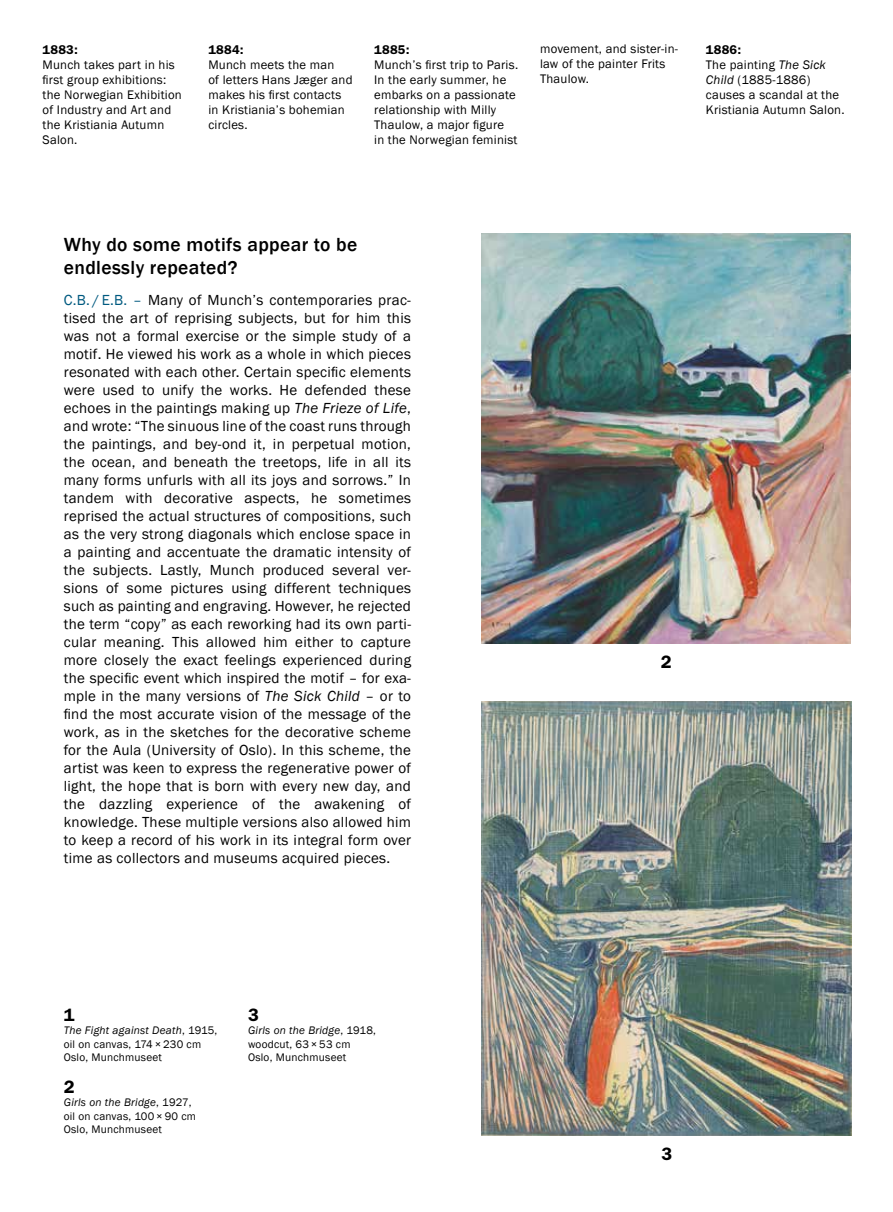
<style>
.page{position:relative;width:893px;height:1212px;background:#fff}
.page>*{position:absolute;margin:0;border:0;box-sizing:border-box;transform-origin:0 0}
.t1{font:500 19.5px/22.5px "Franklin Gothic";letter-spacing:.02em;color:#000}
.t2{font:600 18px "Franklin Gothic";color:#000}
.t3{font:15px/18px "Franklin Gothic";letter-spacing:.02em;color:#000;text-align:justify}
.t4{font:12.75px/15px "Franklin Gothic";letter-spacing:.02em;color:#000}
.t5{font:600 12.75px "Franklin Gothic";letter-spacing:.02em;color:#000}
.t6{font:11.25px/13.5px "Franklin Gothic";letter-spacing:.02em;color:#000}
.s1{font-weight:600}
.s2{font-style:italic}
.s3{color:#005a80}
</style>
<div class="page">
<img style="left:482px;top:233px;width:368px;height:411px">
<img style="left:482px;top:701px;width:369px;height:434px">
<p class="t5" style="left:43px;top:42px;width:37px">1883:</p>
<p class="t4" style="left:43px;top:58px;width:141px">Munch takes part in his first group exhibitions: the Norwegian Exhibition of Industry and Art and the Kristiania Autumn<br>Salon.</p>
<p class="t5" style="left:208px;top:42px;width:37px">1884:</p>
<p class="t4" style="left:208px;top:58px;width:146px">Munch meets the man<br>of letters Hans Jæger and makes his first contacts in Kristiania’s bohemian circles.</p>
<p class="t5" style="left:374px;top:42px;width:37px">1885:</p>
<p class="t4" style="left:374px;top:58px;width:145px">Munch’s first trip to Paris.<br>In the early summer, he embarks on a passionate relationship with Milly<br>Thaulow, a major figure<br>in the Norwegian feminist</p>
<p class="t4" style="left:540px;top:42px;width:139px">movement, and sister-in&shy;law of the painter Frits<br>Thaulow.</p>
<p class="t4" style="left:706px;top:43px;width:140px"><span class="s1">1886:<br></span>The painting <span class="s2">The Sick<br>Child</span> (1885-1886) causes a scandal at the<br>Kristiania Autumn Salon.</p>
<h1 class="t1" style="left:64px;top:234px;width:295px">Why do some motifs appear to be endlessly repeated?</h1>
<p class="t3" style="left:64px;top:292px;width:349px"><span class="s3">C.B. / E.B. –</span> Many of Munch’s contemporaries prac&shy;tised the art of reprising subjects, but for him this was not a formal exercise or the simple study of a motif. He viewed his work as a whole in which pieces resonated with each other. Certain specific elements were used to unify the works. He defended these echoes in the paintings making up <span class="s2">The Frieze of Life</span>, and wrote: “The sinuous line of the coast runs through the paintings, and bey-ond it, in perpetual motion, the ocean, and beneath the treetops, life in all its many forms unfurls with all its joys and sorrows.” In tandem with decorative aspects, he sometimes reprised the actual structures of compositions, such as the very strong diagonals which enclose space in a painting and accentuate the dramatic intensity of the subjects. Lastly, Munch produced several ver&shy;sions of some pictures using different techniques such as painting and engraving. However, he rejected the term “copy” as each reworking had its own parti&shy;cular meaning. This allowed him either to capture more closely the exact feelings experienced during the specific event which inspired the motif – for exa&shy;mple in the many versions of <span class="s2">The Sick Child</span> – or to find the most accurate vision of the message of the work, as in the sketches for the decorative scheme for the Aula (University of Oslo). In this scheme, the artist was keen to express the regenerative power of light, the hope that is born with every new day, and the dazzling experience of the awakening of knowledge. These multiple versions also allowed him to keep a record of his work in its integral form over time as collectors and museums acquired pieces.</p>
<p class="t2" style="left:661px;top:651px;width:12px">2</p>
<p class="t2" style="left:64px;top:1004px;width:12px">1</p>
<p class="t6" style="left:64px;top:1024px;width:155px"><span class="s2">The Fight against Death</span>, 1915, oil on canvas, 174 × 230 cm<br>Oslo, Munchmuseet</p>
<p class="t2" style="left:64px;top:1076px;width:12px">2</p>
<p class="t6" style="left:64px;top:1096px;width:134px"><span class="s2">Girls on the Bridge</span>, 1927, oil on canvas, 100 × 90 cm<br>Oslo, Munchmuseet</p>
<p class="t2" style="left:248px;top:1004px;width:12px">3</p>
<p class="t6" style="left:248px;top:1024px;width:129px"><span class="s2">Girls on the Bridge</span>, 1918, woodcut, 63 × 53 cm<br>Oslo, Munchmuseet</p>
<p class="t2" style="left:661px;top:1143px;width:12px">3</p>
</div>
